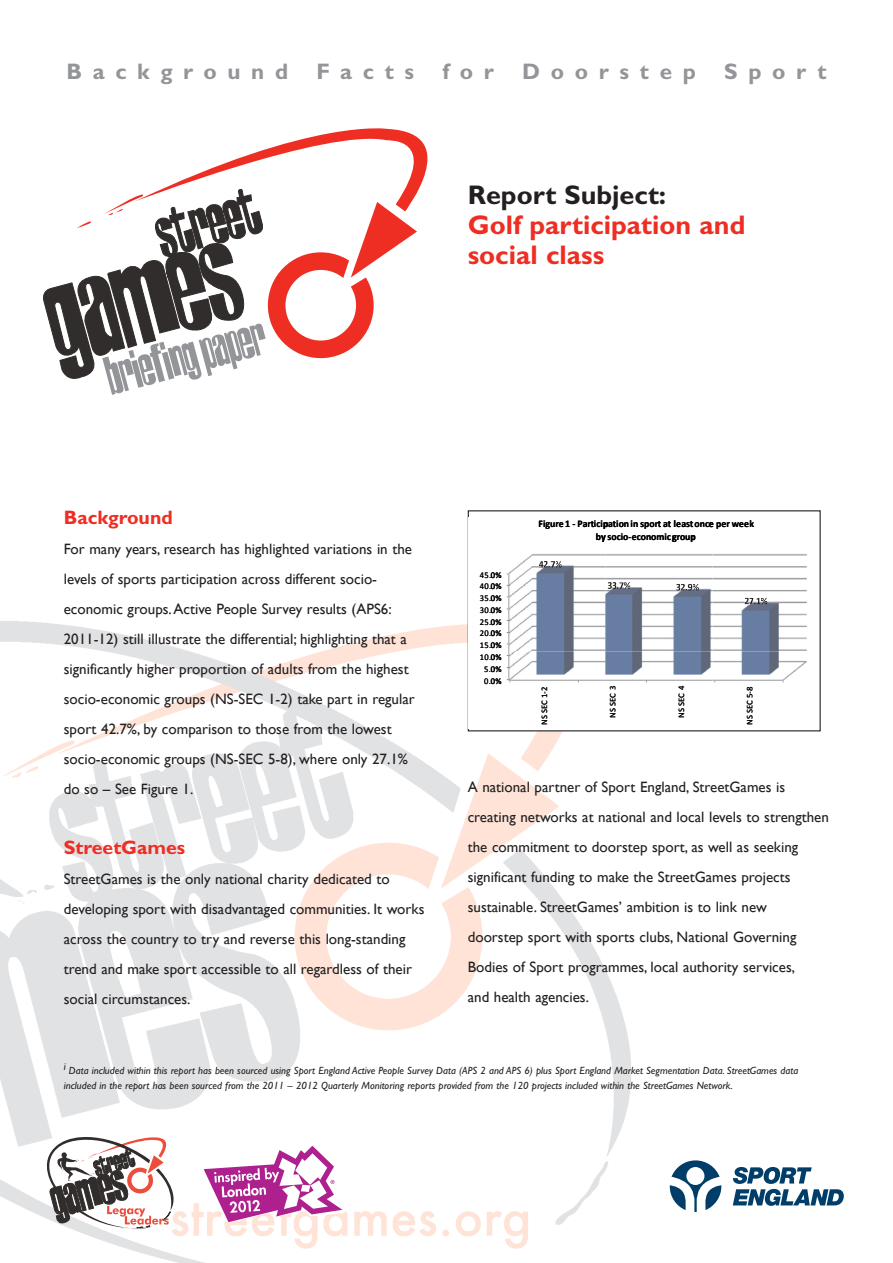
<style>
.page{position:relative;width:893px;height:1263px;background:#fff}
.page>*{position:absolute;margin:0;border:0;box-sizing:border-box;transform-origin:0 0}
.t1{font:53.4px "Harlem";color:#939598}
.t2{font:700 27px/30px "Gill Sans";color:#ee2e22}
.t3{font:700 27px "Gill Sans";color:#231f20}
.t4{font:700 22.5px "Gill Sans";letter-spacing:.475em;color:#939598}
.t5{font:700 19.5px "Gill Sans";color:#ee2e22}
.t6{font:15px/30px "Gill Sans";color:#231f20}
.t7{font:italic 10.5px/15px "Gill Sans";color:#231f20}
.t8{font:700 10.2px/12.1px "Calibri";letter-spacing:-.005em;color:#000}
.t9{font:8.85px "Calibri";color:#000}
.t10{font:8.55px "Calibri";color:#000}
.t11{font:8.4px "Calibri";color:#000}
</style>
<div class="page">
<img style="left:0;top:599px;width:647px;height:664px">
<svg style="left:47px;top:1137px;width:127px;height:92px"></svg>
<svg style="left:203px;top:1144px;width:141px;height:79px"></svg>
<svg style="left:733px;top:1167px;width:111px;height:39px"></svg>
<svg style="left:670px;top:1160px;width:51px;height:52px"></svg>
<svg style="left:43px;top:128px;width:385px;height:251px"></svg>
<div style="left:468px;top:511px;width:352px;height:220px;background:#fff"></div>
<img style="left:508px;top:554px;width:299px;height:127px">
<svg style="left:608px;top:582px;width:22px;height:7px"></svg>
<svg style="left:676px;top:584px;width:23px;height:7px"></svg>
<svg style="left:745px;top:598px;width:22px;height:6px"></svg>
<h3 class="t4" style="left:66px;top:63px;width:223px">Background</h3>
<h3 class="t4" style="left:316px;top:63px;width:99px">Facts</h3>
<h3 class="t4" style="left:442px;top:63px;width:53px">for</h3>
<h3 class="t4" style="left:522px;top:63px;width:175px">Doorstep</h3>
<h3 class="t4" style="left:724px;top:63px;width:104px">Sport</h3>
<h1 class="t1" style="left:102px;top:358px;width:165px;rotate:-15deg">briefingpaper</h1>
<h2 class="t3" style="left:468px;top:185px;width:200px">Report Subject:</h2>
<h2 class="t2" style="left:468px;top:212px;width:279px">Golf participation and social class</h2>
<h3 class="t5" style="left:64px;top:510px;width:110px">Background</h3>
<p class="t6" style="left:64px;top:533px;width:352px">For many years, research has highlighted variations in the levels of sports participation across different socio&shy;economic groups.Active People Survey results (APS6:<br>2011-12) still illustrate the differential; highlighting that a significantly higher proportion of adults from the highest socio-economic groups (NS-SEC 1-2) take part in regular sport 42.7%, by comparison to those from the lowest socio-economic groups (NS-SEC 5-8), where only 27.1% do so – See Figure 1.</p>
<h3 class="t5" style="left:64px;top:840px;width:123px">StreetGames</h3>
<p class="t6" style="left:64px;top:863px;width:362px">StreetGames is the only national charity dedicated to developing sport with disadvantaged communities. It works across the country to try and reverse this long-standing trend and make sport accessible to all regardless of their social circumstances.</p>
<p class="t9" style="left:480px;top:569px;width:23px">($"!#</p>
<p class="t9" style="left:480px;top:581px;width:23px">(!"!#</p>
<p class="t9" style="left:480px;top:593px;width:23px">'$"!#</p>
<p class="t9" style="left:480px;top:604px;width:23px">'!"!#</p>
<p class="t9" style="left:480px;top:616px;width:23px">&amp;$"!#</p>
<p class="t9" style="left:480px;top:628px;width:23px">&amp;!"!#</p>
<p class="t9" style="left:480px;top:640px;width:23px">%$"!#</p>
<p class="t9" style="left:480px;top:652px;width:23px">%!"!#</p>
<p class="t9" style="left:484px;top:663px;width:19px">$"!#</p>
<p class="t9" style="left:484px;top:675px;width:19px">!"!#</p>
<p class="t8" style="left:596px;top:518px;width:163px;text-indent:-57px">)*+,-. ( 12-3*4*523*67*7 856-3 23 9.283674. 5.- :..;// &lt;= 86 0</p>
<p class="t8" style="left:714px;top:518px;width:4px">/</p>
<p class="t8" style="left:617px;top:530px;width:81px">4*6 .4676&gt;*4 -6,5</p>
<p class="t8" style="left:671px;top:530px;width:7px">/+</p>
<p class="t8" style="left:606px;top:530px;width:4px">/</p>
<p class="t11" style="left:539px;top:725px;width:40px;rotate:-90deg">) * -,* &amp;.%</p>
<p class="t11" style="left:608px;top:718px;width:34px;rotate:-90deg">) * -,* '</p>
<p class="t10" style="left:676px;top:718px;width:34px;rotate:-90deg">) * -,* (</p>
<p class="t10" style="left:744px;top:725px;width:40px;rotate:-90deg">)* -,* $./</p>
<p class="t6" style="left:468px;top:772px;width:363px">A national partner of Sport England, StreetGames is creating networks at national and local levels to strengthen the commitment to doorstep sport, as well as seeking significant funding to make the StreetGames projects sustainable. StreetGames’ ambition is to link new<br>doorstep sport with sports clubs, National Governing Bodies of Sport programmes, local authority services,<br>and health agencies.</p>
<p class="t7" style="left:64px;top:1064px;width:736px">i Data included within this report has been sourced using Sport England Active People Survey Data (APS 2 and APS 6) plus Sport England Market Segmentation Data. StreetGames data included in the report has been sourced from the 2011 – 2012 Quarterly Monitoring reports provided from the 120 projects included within the StreetGames Network.</p>
</div>
